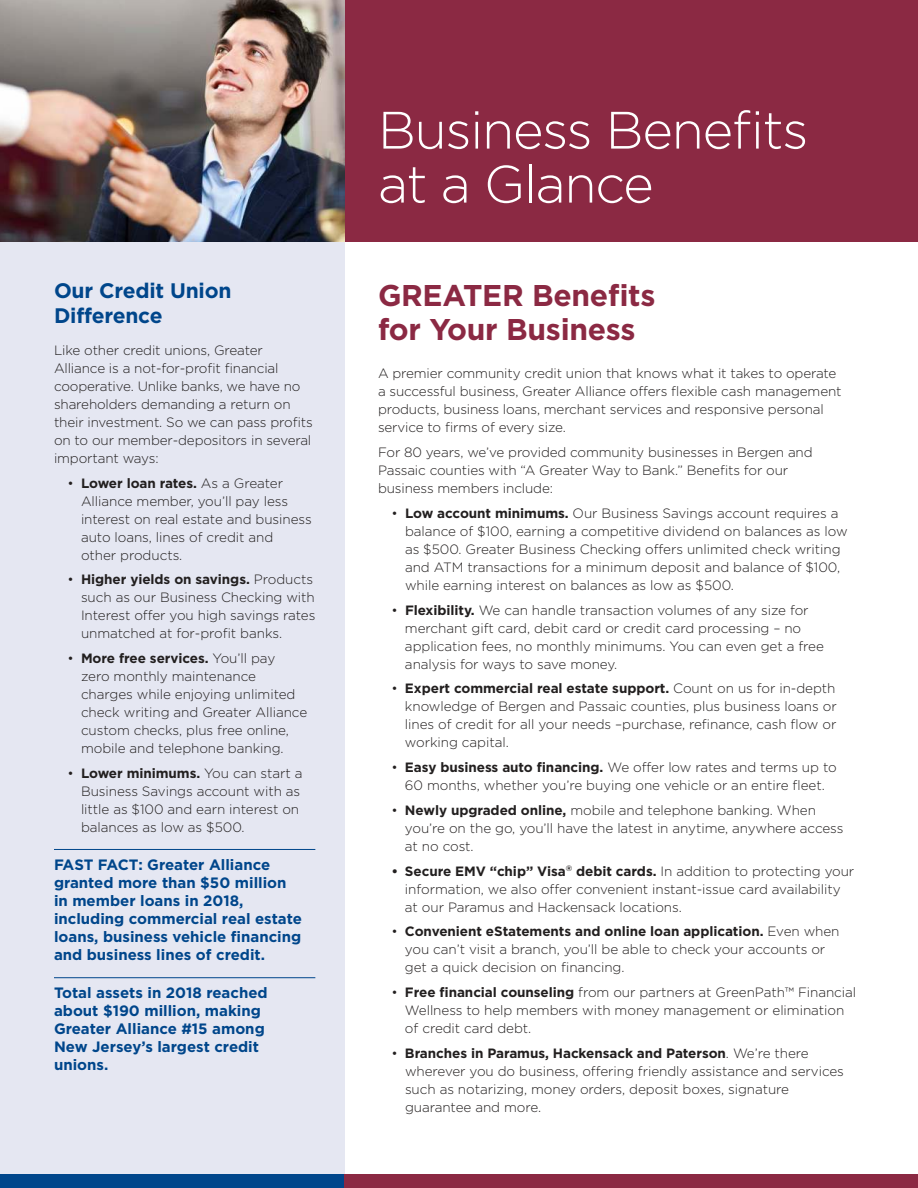
<style>
.page{position:relative;width:918px;height:1188px;background:#fff}
.page>*{position:absolute;margin:0;border:0;box-sizing:border-box;transform-origin:0 0}
.t1{font:300 52.5px/54px "Gotham HTF";letter-spacing:-.025em;color:#fff}
.t2{font:700 30px/34.5px "Gotham HTF";letter-spacing:-.01em;color:#8b2943}
.t3{font:700 21px/25.2px "Gotham HTF";letter-spacing:-.01em;color:#00468b}
.t4{font:700 15px/18px "Gotham HTF";color:#00468b}
.t5{font:300 13.5px/18px "Gotham HTF";letter-spacing:-.005em;color:#221f1f}
.s1{font-weight:700}
</style>
<div class="page">
<div style="left:0;top:242px;width:345px;height:946px;background:#e5e7f2"></div>
<div style="left:345px;top:0;width:573px;height:242px;background:#8b2943"></div>
<img style="left:0;top:0;width:345px;height:242px">
<hr style="left:54px;top:849px;width:261px;height:1px;background:#00468b">
<hr style="left:54px;top:977px;width:261px;height:1px;background:#00468b">
<div style="left:0;top:1174px;width:345px;height:14px;background:#00468b"></div>
<div style="left:345px;top:1174px;width:573px;height:14px;background:#8b2943"></div>
<h3 class="t3" style="left:54px;top:279px;width:179px">Our Credit Union<br>Difference</h3>
<p class="t5" style="left:54px;top:342px;width:260px">Like other credit unions, Greater Alliance is a not-for-profit financial cooperative. Unlike banks, we have no shareholders demanding a return on their investment. So we can pass profits on to our member-depositors in several important ways:</p>
<p class="t5" style="left:81px;top:475px;width:232px;text-indent:-14px">• <span class="s1">Lower loan rates.</span> As a Greater<br>Alliance member, you’ll pay less interest on real estate and business auto loans, lines of credit and other products.</p>
<p class="t5" style="left:81px;top:571px;width:236px;text-indent:-14px">• <span class="s1">Higher yields on savings.</span> Products such as our Business Checking with Interest offer you high savings rates unmatched at for-profit banks.</p>
<p class="t5" style="left:81px;top:650px;width:228px;text-indent:-14px">• <span class="s1">More free services.</span> You’ll pay zero monthly maintenance charges while enjoying unlimited check writing and Greater Alliance custom checks, plus free online, mobile and telephone banking.</p>
<p class="t5" style="left:81px;top:765px;width:223px;text-indent:-14px">• <span class="s1">Lower minimums.</span> You can start a<br>Business Savings account with as little as $100 and earn interest on balances as low as $500.</p>
<p class="t4" style="left:54px;top:857px;width:249px">FAST FACT: Greater Alliance granted more than $50 million in member loans in 2018, including commercial real estate loans, business vehicle financing and business lines of credit.</p>
<p class="t4" style="left:54px;top:985px;width:215px">Total assets in 2018 reached about $190 million, making<br>Greater Alliance #15 among<br>New Jersey’s largest credit unions.</p>
<h1 class="t1" style="left:378px;top:106px;width:432px">Business Benefits at a Glance</h1>
<h2 class="t2" style="left:378px;top:279px;width:279px">GREATER Benefits for Your Business</h2>
<p class="t5" style="left:378px;top:365px;width:465px">A premier community credit union that knows what it takes to operate a successful business, Greater Alliance offers flexible cash management products, business loans, merchant services and responsive personal service to firms of every size.</p>
<p class="t5" style="left:378px;top:444px;width:436px">For 80 years, we’ve provided community businesses in Bergen and<br>Passaic counties with “A Greater Way to Bank.” Benefits for our business members include:</p>
<p class="t5" style="left:405px;top:505px;width:444px;text-indent:-14px">• <span class="s1">Low account minimums.</span> Our Business Savings account requires a balance of $100, earning a competitive dividend on balances as low as $500. Greater Business Checking offers unlimited check writing and ATM transactions for a minimum deposit and balance of $100, while earning interest on balances as low as $500.</p>
<p class="t5" style="left:405px;top:602px;width:420px;text-indent:-13px">• <span class="s1">Flexibility.</span> We can handle transaction volumes of any size for merchant gift card, debit card or credit card processing – no application fees, no monthly minimums. You can even get a free analysis for ways to save money.</p>
<p class="t5" style="left:405px;top:680px;width:433px;text-align:justify;text-indent:-14px">• <span class="s1">Expert commercial real estate support.</span> Count on us for in-depth knowledge of Bergen and Passaic counties, plus business loans or lines of credit for all your needs –purchase, refinance, cash flow or working capital.</p>
<p class="t5" style="left:391px;top:759px;width:447px;text-align:center">• <span class="s1">Easy business auto financing.</span> We offer low rates and terms up to<br>60 months, whether you’re buying one vehicle or an entire fleet.</p>
<p class="t5" style="left:405px;top:802px;width:440px;text-indent:-14px">• <span class="s1">Newly upgraded online,</span> mobile and telephone banking. When you’re on the go, you’ll have the latest in anytime, anywhere access at no cost.</p>
<p class="t5" style="left:405px;top:863px;width:451px;text-indent:-13px"><span class="s1">• Secure EMV “chip” Visa</span><sup>®</sup> <span class="s1">debit cards.</span> In addition to protecting your information, we also offer convenient instant-issue card availability at our Paramus and Hackensack locations.</p>
<p class="t5" style="left:405px;top:923px;width:436px;text-indent:-14px">• <span class="s1">Convenient eStatements and online loan application.</span> Even when you can’t visit a branch, you’ll be able to check your accounts or get a quick decision on financing.</p>
<p class="t5" style="left:405px;top:984px;width:453px;text-indent:-14px">• <span class="s1">Free financial counseling</span> from our partners at GreenPath™ Financial<br>Wellness to help members with money management or elimination of credit card debt.</p>
<p class="t5" style="left:405px;top:1045px;width:441px;text-indent:-14px">• <span class="s1">Branches in Paramus, Hackensack and Paterson</span>. We’re there wherever you do business, offering friendly assistance and services such as notarizing, money orders, deposit boxes, signature guarantee and more.</p>
</div>
